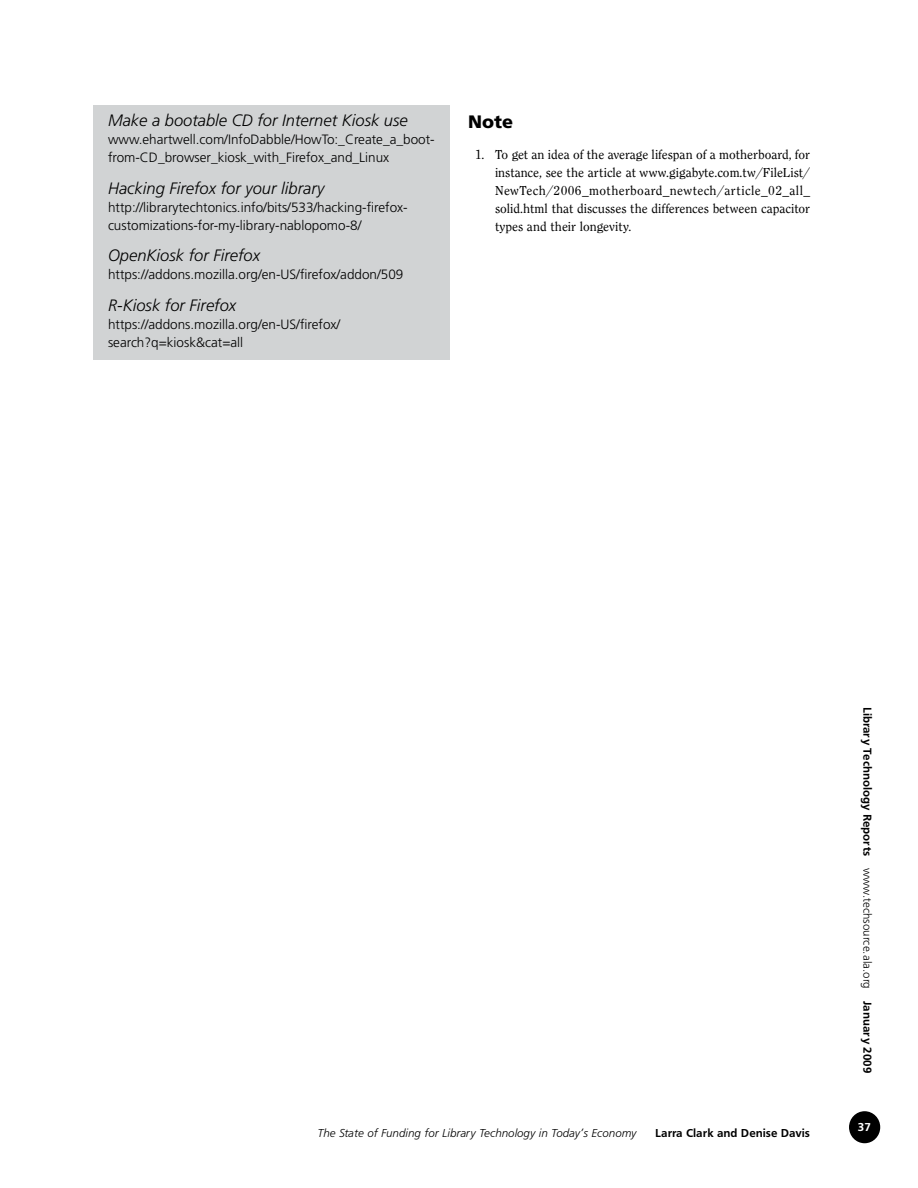
<style>
.page{position:relative;width:918px;height:1188px;background:#fff}
.page>*{position:absolute;margin:0;border:0;box-sizing:border-box;transform-origin:0 0}
.t1{font:900 18px "Frutiger";color:#000}
.t2{font:italic 300 16.5px "Frutiger";color:#000}
.t3{font:300 13.5px/18px "Frutiger";color:#000}
.t4{font:13.5px/18px "Clearface Regular DTC";color:#000;text-align:justify}
.t5{font:12px "Frugal Sans Bold DTC";color:#000}
.t6{font:12px "Frugal Sans Light Italic DTC";color:#000}
.t7{font:12px "Frugal Sans Bold DTC";color:#fff}
.s1{font-family:"Frugal Sans Light DTC"}
</style>
<div class="page">
<div style="left:850px;top:1112px;width:29px;height:31px;background:#000;border-radius:50%"></div>
<div style="left:849px;top:1111px;width:31px;height:32px;border:2px solid #000;border-radius:50%"></div>
<div style="left:93px;top:105px;width:357px;height:255px;background:#d1d3d4"></div>
<p class="t2" style="left:108px;top:111px;width:301px">Make a bootable CD for Internet Kiosk use</p>
<p class="t3" style="left:108px;top:131px;width:328px">www.ehartwell.com/InfoDabble/HowTo:_Create_a_boot&shy;from-CD_browser_kiosk_with_Firefox_and_Linux</p>
<p class="t2" style="left:108px;top:179px;width:218px">Hacking Firefox for your library</p>
<p class="t3" style="left:108px;top:198px;width:301px">http://librarytechtonics.info/bits/533/hacking-firefox&shy;customizations-for-my-library-nablopomo-8/</p>
<p class="t2" style="left:108px;top:246px;width:154px">OpenKiosk for Firefox</p>
<p class="t3" style="left:108px;top:266px;width:297px">https://addons.mozilla.org/en-US/firefox/addon/509</p>
<p class="t2" style="left:108px;top:296px;width:130px">R-Kiosk for Firefox</p>
<p class="t3" style="left:108px;top:315px;width:234px">https://addons.mozilla.org/en-US/firefox/ search?q=kiosk&amp;cat=all</p>
<h1 class="t1" style="left:468px;top:111px;width:47px">Note</h1>
<p class="t4" style="left:495px;top:145px;width:317px;text-indent:-20px">1. To get an idea of the average lifespan of a motherboard, for instance, see the article at www.gigabyte.com.tw/FileList/ NewTech/2006_motherboard_newtech/article_02_all_ solid.html that discusses the differences between capacitor types and their longevity.</p>
<p class="t6" style="left:317px;top:1126px;width:321px">The State of Funding for Library Technology in Today’s Economy</p>
<p class="t5" style="left:655px;top:1126px;width:156px">Larra Clark and Denise Davis</p>
<p class="t5" style="left:874px;top:707px;width:368px;rotate:90deg">Library Technology Reports <span class="s1">www.techsource.ala.org</span> January 2009</p>
<p class="t7" style="left:858px;top:1120px;width:14px">37</p>
</div>
